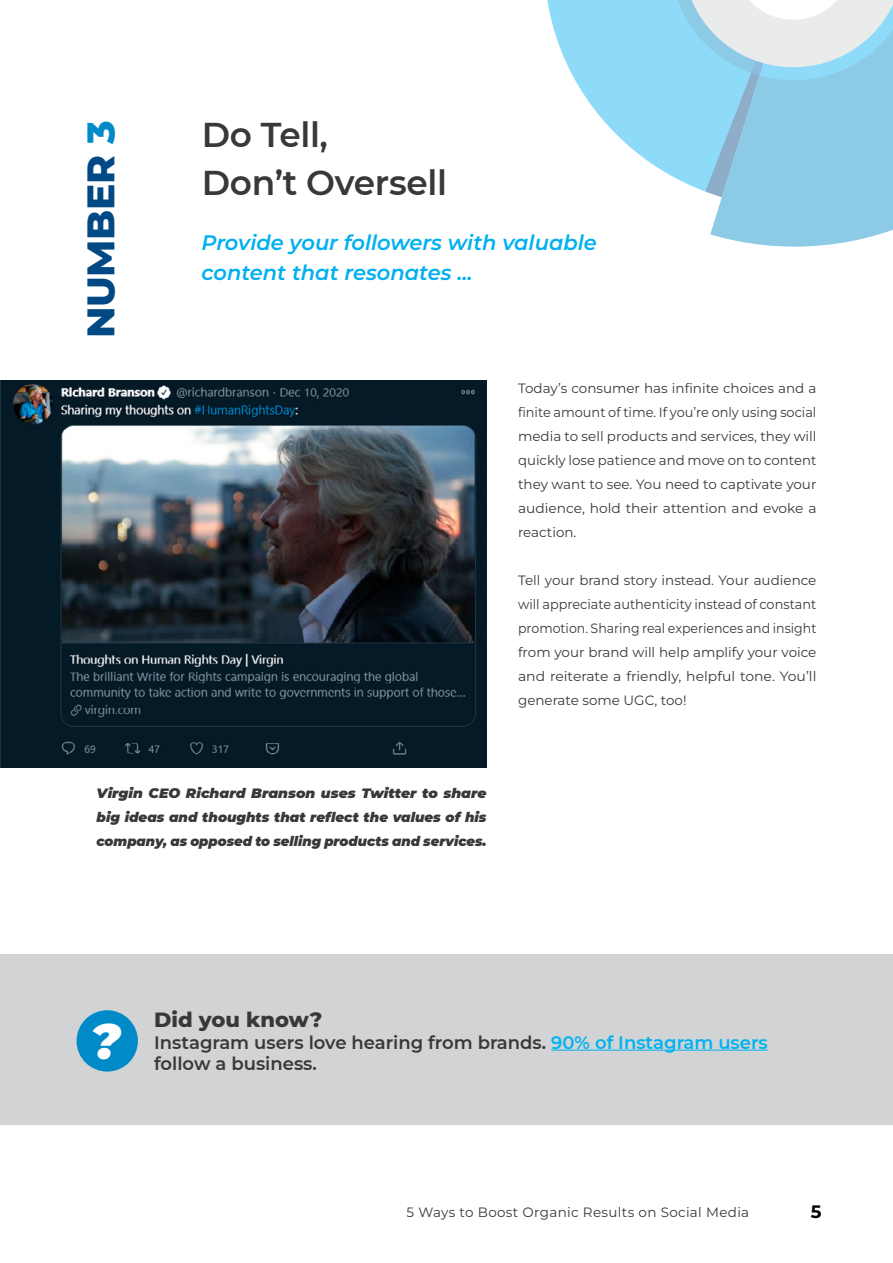
<style>
.page{position:relative;width:893px;height:1263px;background:#fff}
.page>*{position:absolute;margin:0;border:0;box-sizing:border-box;transform-origin:0 0}
.t1{font:italic 900 49.5px "Montserrat";color:#fff}
.t2{font:800 39.15px "Montserrat";letter-spacing:-.01em;color:#004984}
.t3{font:600 34.35px/47.7px "Montserrat";letter-spacing:-.01em;color:#383839}
.t4{font:italic 600 21px/30px "Montserrat";color:#00b0f0}
.t5{font:800 21px "Montserrat";color:#383839}
.t6{font:600 18px "Montserrat";color:#383839}
.t7{font:700 18px "Montserrat";color:#000}
.t8{font:13.5px/24px "Montserrat";color:#383839;text-align:justify}
.t9{font:italic 900 13.5px/24px "Montserrat";color:#383839;text-align:justify;scale:1.04 1}
.t10{font:13.5px "Montserrat";letter-spacing:.025em;color:#383839}
.s1{color:#008ac8}
.s2{color:#00b3f0}
</style>
<div class="page">
<svg style="left:710px;top:197px;width:183px;height:50px;background:#9bd0e9"></svg>
<svg style="left:547px;top:0;width:123px;height:175px;fill:#8ddbf8"></svg>
<svg style="left:670px;top:0;width:223px;height:197px;background:#a3d5eb"></svg>
<div style="left:0;top:955px;width:893px;height:170px;background:#d1d3d4"></div>
<div style="left:77px;top:1010px;width:61px;height:61px;background:#008ac8;border-radius:50%"></div>
<hr style="left:551px;top:1050px;width:217px;height:1px;background:#00b3f0">
<img style="left:0;top:380px;width:487px;height:388px">
<h2 class="t2" style="left:72px;top:338px;width:219px;rotate:-90deg">NUMBER <span class="s1">3</span></h2>
<h3 class="t3" style="left:202px;top:110px;width:247px">Do Tell,<br>Don’t Oversell</h3>
<h3 class="t4" style="left:201px;top:226px;width:397px">Provide your followers with valuable content that resonates ...</h3>
<p class="t8" style="left:518px;top:376px;width:300px">Today’s consumer has infinite choices and a finite amount of time. If you’re only using social media to sell products and services, they will quickly lose patience and move on to content they want to see. You need to captivate your audience, hold their attention and evoke a reaction.</p>
<p class="t8" style="left:518px;top:568px;width:300px">Tell your brand story instead. Your audience will appreciate authenticity instead of constant promotion. Sharing real experiences and insight from your brand will help amplify your voice and reiterate a friendly, helpful tone. You’ll generate some UGC, too!</p>
<p class="t9" style="left:97px;top:780px;width:377px">Virgin CEO Richard Branson uses Twitter to share big ideas and thoughts that reflect the values of his company, as opposed to selling products and services.</p>
<h1 class="t1" style="left:91px;top:1004px;width:31px">?</h1>
<h3 class="t5" style="left:154px;top:1004px;width:170px">Did you know?</h3>
<h3 class="t6" style="left:154px;top:1029px;width:615px">Instagram users love hearing from brands. <span class="s2">90% of Instagram users</span></h3>
<h3 class="t6" style="left:154px;top:1051px;width:164px">follow a business.</h3>
<p class="t10" style="left:407px;top:1203px;width:344px">5 Ways to Boost Organic Results on Social Media</p>
<h3 class="t7" style="left:811px;top:1199px;width:12px">5</h3>
</div>
